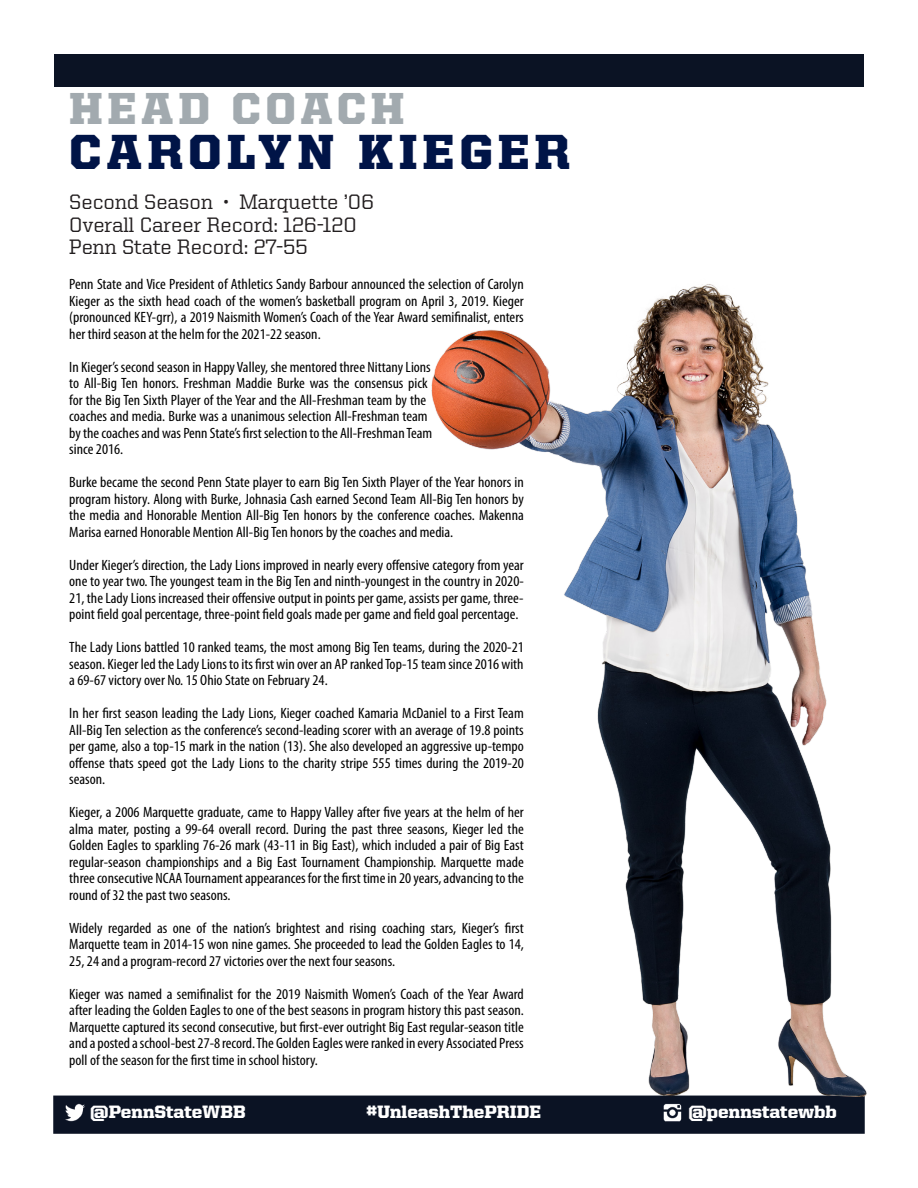
<style>
.page{position:relative;width:918px;height:1188px;background:#fff}
.page>*{position:absolute;margin:0;border:0;box-sizing:border-box;transform-origin:0 0}
.t1{font:900 49.5px "United Serif Reg";letter-spacing:.1em;color:#001447}
.t2{font:900 45px "United Serif Reg";letter-spacing:.1em;color:#a2aaaf}
.t3{font:500 21px "United Serif Reg";color:#231f20}
.t4{font:900 18px "United Serif Reg";color:#fff}
.t5{font:condensed 15px/16.5px "Myriad Pro";color:#000;text-align:justify;scale:1.05 1}
</style>
<div class="page">
<div style="left:54px;top:54px;width:810px;height:32px;background:#0b1324"></div>
<div style="left:53px;top:1096px;width:812px;height:38px;background:#0b1324;border:2px solid #0b1324"></div>
<img style="left:65px;top:1103px;width:20px;height:19px">
<img style="left:663px;top:1103px;width:19px;height:18px">
<img style="left:429px;top:284px;width:438px;height:813px">
<p class="t2" style="left:69px;top:83px;width:337px">HEAD COACH</p>
<p class="t1" style="left:69px;top:124px;width:503px">CAROLYN KIEGER</p>
<p class="t3" style="left:69px;top:191px;width:306px">Second Season • Marquette ’06</p>
<p class="t3" style="left:69px;top:213px;width:289px">Overall Career Record: 126-120</p>
<p class="t3" style="left:69px;top:236px;width:240px">Penn State Record: 27-55</p>
<p class="t5" style="left:69px;top:276px;width:434px">Penn State and Vice President of Athletics Sandy Barbour announced the selection of Carolyn Kieger as the sixth head coach of the women’s basketball program on April 3, 2019. Kieger (pronounced KEY-grr), a 2019 Naismith Women’s Coach of the Year Award semifinalist, enters her third season at the helm for the 2021-22 season.</p>
<p class="t5" style="left:69px;top:358px;width:347px;text-align:left">In Kieger’s second season in Happy Valley, she mentored three Nittany Lions to All-Big Ten honors. Freshman Maddie Burke was the consensus pick for the Big Ten Sixth Player of the Year and the All-Freshman team by the coaches and media. Burke was a unanimous selection All-Freshman team by the coaches and was Penn State’s first selection to the All-Freshman Team since 2016.</p>
<p class="t5" style="left:69px;top:474px;width:434px">Burke became the second Penn State player to earn Big Ten Sixth Player of the Year honors in program history. Along with Burke, Johnasia Cash earned Second Team All-Big Ten honors by the media and Honorable Mention All-Big Ten honors by the conference coaches. Makenna Marisa earned Honorable Mention All-Big Ten honors by the coaches and media.</p>
<p class="t5" style="left:69px;top:556px;width:434px">Under Kieger’s direction, the Lady Lions improved in nearly every offensive category from year one to year two. The youngest team in the Big Ten and ninth-youngest in the country in 2020- 21, the Lady Lions increased their offensive output in points per game, assists per game, three&shy;point field goal percentage, three-point field goals made per game and field goal percentage.</p>
<p class="t5" style="left:69px;top:639px;width:434px">The Lady Lions battled 10 ranked teams, the most among Big Ten teams, during the 2020-21 season. Kieger led the Lady Lions to its first win over an AP ranked Top-15 team since 2016 with a 69-67 victory over No. 15 Ohio State on February 24.</p>
<p class="t5" style="left:69px;top:705px;width:434px">In her first season leading the Lady Lions, Kieger coached Kamaria McDaniel to a First Team All-Big Ten selection as the conference’s second-leading scorer with an average of 19.8 points per game, also a top-15 mark in the nation (13). She also developed an aggressive up-tempo offense thats speed got the Lady Lions to the charity stripe 555 times during the 2019-20 season.</p>
<p class="t5" style="left:69px;top:804px;width:434px">Kieger, a 2006 Marquette graduate, came to Happy Valley after five years at the helm of her alma mater, posting a 99-64 overall record. During the past three seasons, Kieger led the Golden Eagles to sparkling 76-26 mark (43-11 in Big East), which included a pair of Big East regular-season championships and a Big East Tournament Championship. Marquette made three consecutive NCAA Tournament appearances for the first time in 20 years, advancing to the round of 32 the past two seasons.</p>
<p class="t5" style="left:69px;top:919px;width:434px">Widely regarded as one of the nation’s brightest and rising coaching stars, Kieger’s first Marquette team in 2014-15 won nine games. She proceeded to lead the Golden Eagles to 14, 25, 24 and a program-record 27 victories over the next four seasons.</p>
<p class="t5" style="left:69px;top:985px;width:434px">Kieger was named a semifinalist for the 2019 Naismith Women’s Coach of the Year Award after leading the Golden Eagles to one of the best seasons in program history this past season.<br>Marquette captured its second consecutive, but first-ever outright Big East regular-season title and a posted a school-best 27-8 record. The Golden Eagles were ranked in every Associated Press poll of the season for the first time in school history.</p>
<p class="t4" style="left:90px;top:1101px;width:157px">@PennStateWBB</p>
<p class="t4" style="left:367px;top:1102px;width:176px">#UnleashThePRIDE</p>
<p class="t4" style="left:688px;top:1102px;width:150px">@pennstatewbb</p>
</div>
